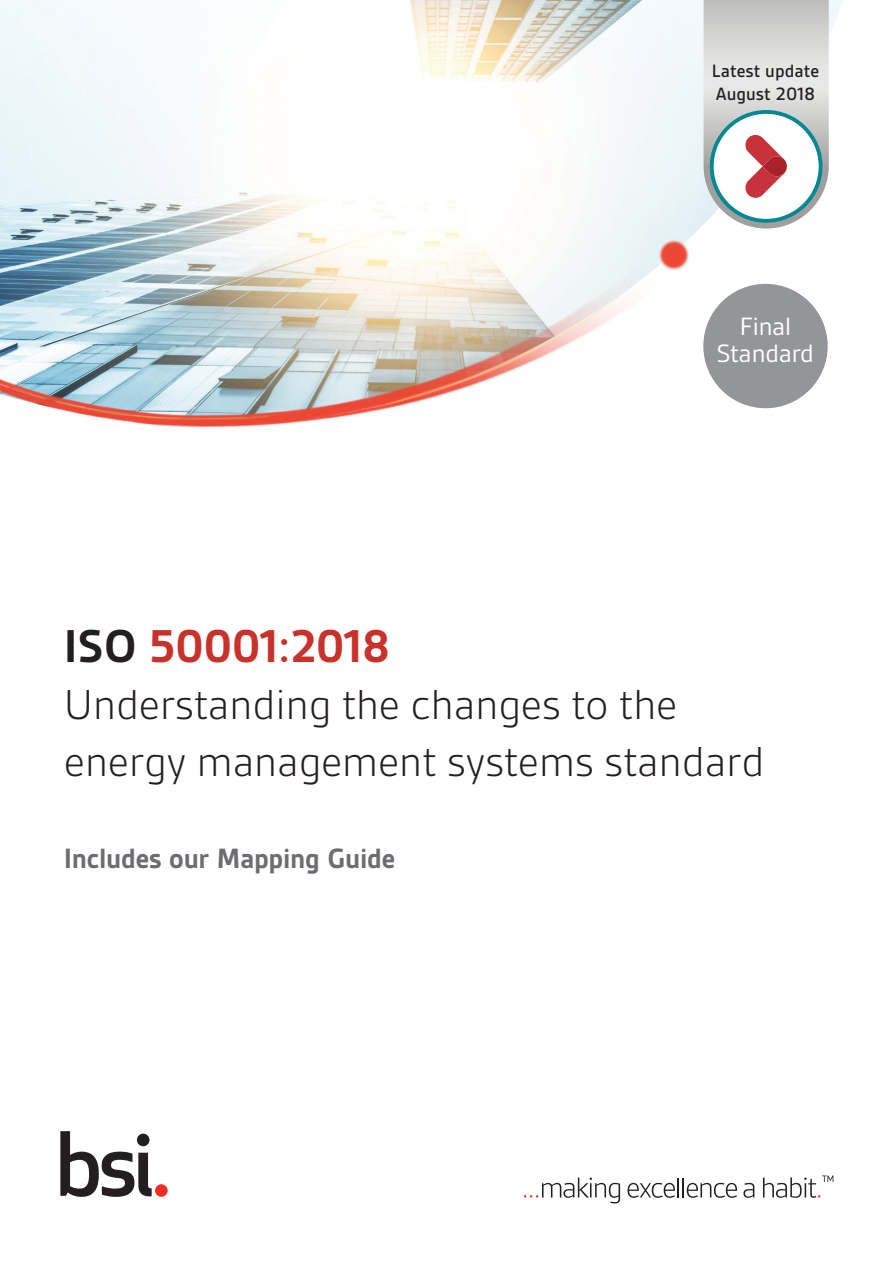
<style>
.page{position:relative;width:893px;height:1263px;background:#fff}
.page>*{position:absolute;margin:0;border:0;box-sizing:border-box;transform-origin:0 0}
.t1{font:700 49.5px "BSI Gesta";color:#c9312b}
.t2{font:300 45px/57px "BSI Gesta";letter-spacing:-.01em;color:#231f20}
.t3{font:700 30px "BSI Gesta";letter-spacing:-.01em;color:#6c6d70}
.t4{font:27px/27px "BSI Gesta";color:#fff;text-align:center}
.t5{font:500 19.2px/23.1px "BSI Gesta";color:#231f20}
.s1{color:#231f20}
</style>
<div class="page">
<svg style="left:60px;top:1131px;width:108px;height:66px"></svg>
<div style="left:137px;top:1133px;width:12px;height:13px;background:#231f20;border-radius:50%"></div>
<svg style="left:524px;top:1177px;width:96px;height:26px"></svg>
<svg style="left:627px;top:1183px;width:48px;height:15px"></svg>
<hr style="left:677px;top:1177px;width:2px;height:20px;background:#231f20">
<svg style="left:683px;top:1178px;width:54px;height:20px"></svg>
<svg style="left:743px;top:1183px;width:11px;height:15px"></svg>
<svg style="left:763px;top:1175px;width:70px;height:23px"></svg>
<img style="left:693px;top:0;width:150px;height:409px">
<img style="left:0;top:0;width:693px;height:427px">
<svg style="left:704px;top:0;width:125px;height:229px"></svg>
<div style="left:703px;top:284px;width:125px;height:124px;background:#939598;border-radius:50%"></div>
<p class="t5" style="left:712px;top:60px;width:109px">Latest update<br>August 2018</p>
<p class="t4" style="left:717px;top:313px;width:98px">Final<br>Standard</p>
<p class="t1" style="left:64px;top:621px;width:327px"><span class="s1">ISO</span> 50001:2018</p>
<p class="t2" style="left:64px;top:676px;width:702px">Understanding the changes to the energy management systems standard</p>
<p class="t3" style="left:64px;top:843px;width:333px">Includes our Mapping Guide</p>
</div>
